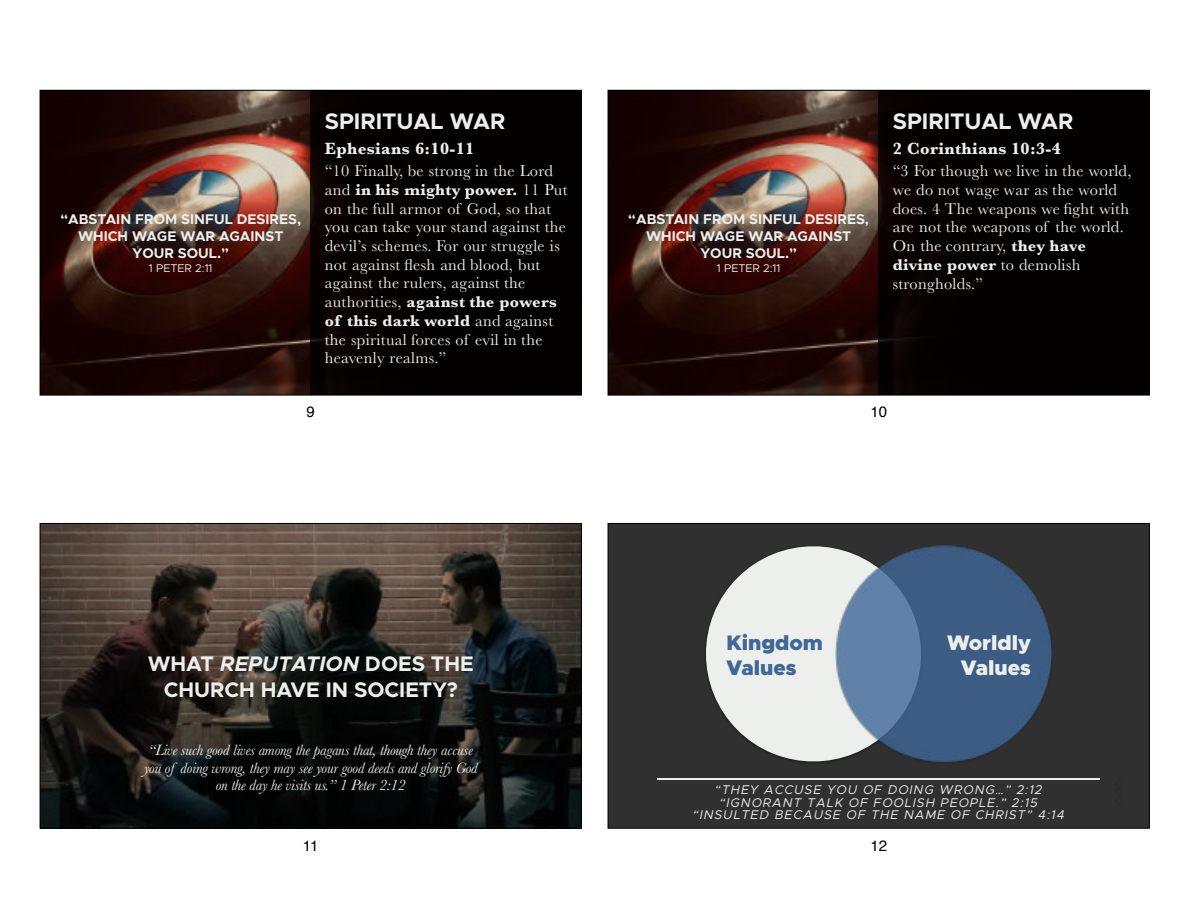
<style>
.page{position:relative;width:1189px;height:919px;background:#fff}
.page>*{position:absolute;margin:0;border:0;box-sizing:border-box;transform-origin:0 0}
.t1{font:700 22.5px "Metropolis";color:#ecefeb}
.t2{font:700 21.15px/25.3px "Metropolis";color:#ecefeb;text-align:center}
.t3{font:900 21.15px/25.3px "Metropolis";color:#3f6797}
.t4{font:900 21.15px/25.3px "Metropolis";color:#ecefeb;text-align:right}
.t5{font:700 16.95px "Baskerville";letter-spacing:.02em;color:#ecefeb}
.t6{font:16.35px/18.8px "Baskerville";letter-spacing:.02em;color:#ecefeb}
.t7{font:italic 15.45px/17.4px "Baskerville";letter-spacing:-.01em;color:#ecefeb;text-align:center}
.t8{font:15px "Helvetica";color:#000}
.t9{font:700 14.1px/17px "Metropolis";color:#ecefeb;text-align:center}
.t10{font:italic 12.75px/12.5px "Metropolis";letter-spacing:.08em;color:#ecefeb;text-align:center}
.t11{font:11.25px "Metropolis";color:#ecefeb}
.s1{font-weight:700}
.s2{font-style:italic}
</style>
<div class="page">
<img style="left:42px;top:92px;width:269px;height:301px">
<div style="left:311px;top:92px;width:269px;height:301px;background:#040000"></div>
<img style="left:610px;top:92px;width:269px;height:301px">
<div style="left:879px;top:92px;width:268px;height:301px;background:#040000"></div>
<img style="left:42px;top:525px;width:538px;height:301px">
<div style="left:608px;top:523px;width:541px;height:305px;background:#303030"></div>
<hr style="left:657px;top:778px;width:443px;height:2px;background:#ecefeb">
<svg style="left:706px;top:546px;width:129px;height:217px;fill:#ecefeb"></svg>
<img style="left:835px;top:545px;width:217px;height:217px">
<div style="left:40px;top:90px;width:542px;height:305px;border:1px solid #000"></div>
<div style="left:608px;top:90px;width:541px;height:305px;border:1px solid #000"></div>
<div style="left:40px;top:523px;width:542px;height:305px;border:1px solid #000"></div>
<div style="left:608px;top:523px;width:541px;height:305px;border:1px solid #000"></div>
<p class="t9" style="left:60px;top:212px;width:242px">“ABSTAIN FROM SINFUL DESIRES,<br>WHICH WAGE WAR AGAINST<br>YOUR SOUL.”</p>
<p class="t11" style="left:149px;top:263px;width:65px">1 PETER 2:11</p>
<h1 class="t1" style="left:325px;top:111px;width:182px">SPIRITUAL WAR</h1>
<p class="t5" style="left:325px;top:139px;width:151px">Ephesians 6:10-11</p>
<p class="t6" style="left:325px;top:162px;width:244px">“10 Finally, be strong in the Lord and <span class="s1">in his mighty power.</span> 11 Put on the full armor of God, so that you can take your stand against the devil’s schemes. For our struggle is not against flesh and blood, but against the rulers, against the authorities, <span class="s1">against the powers of this dark world</span> and against the spiritual forces of evil in the heavenly realms.”</p>
<p class="t8" style="left:307px;top:406px;width:10px">9</p>
<p class="t9" style="left:628px;top:212px;width:242px">“ABSTAIN FROM SINFUL DESIRES,<br>WHICH WAGE WAR AGAINST<br>YOUR SOUL.”</p>
<p class="t11" style="left:717px;top:263px;width:65px">1 PETER 2:11</p>
<h1 class="t1" style="left:893px;top:111px;width:182px">SPIRITUAL WAR</h1>
<p class="t5" style="left:893px;top:139px;width:170px">2 Corinthians 10:3-4</p>
<p class="t6" style="left:893px;top:162px;width:240px">“3 For though we live in the world, we do not wage war as the world does. 4 The weapons we fight with are not the weapons of the world.<br>On the contrary, <span class="s1">they have divine power</span> to demolish strongholds.”</p>
<p class="t8" style="left:870px;top:406px;width:18px">10</p>
<p class="t2" style="left:148px;top:652px;width:328px">WHAT <span class="s2">REPUTATION</span> DOES THE<br>CHURCH HAVE IN SOCIETY?</p>
<p class="t7" style="left:144px;top:741px;width:335px">“Live such good lives among the pagans that, though they accuse you of doing wrong, they may see your good deeds and glorify God on the day he visits us.” 1 Peter 2:12</p>
<p class="t8" style="left:303px;top:839px;width:17px">11</p>
<p class="t3" style="left:726px;top:630px;width:98px">Kingdom<br>Values</p>
<p class="t4" style="left:947px;top:630px;width:85px">Worldly<br>Values</p>
<p class="t10" style="left:693px;top:784px;width:373px">“THEY ACCUSE YOU OF DOING WRONG…” 2:12 “IGNORANT TALK OF FOOLISH PEOPLE.” 2:15 “INSULTED BECAUSE OF THE NAME OF CHRIST” 4:14</p>
<p class="t8" style="left:870px;top:839px;width:18px">12</p>
</div>
